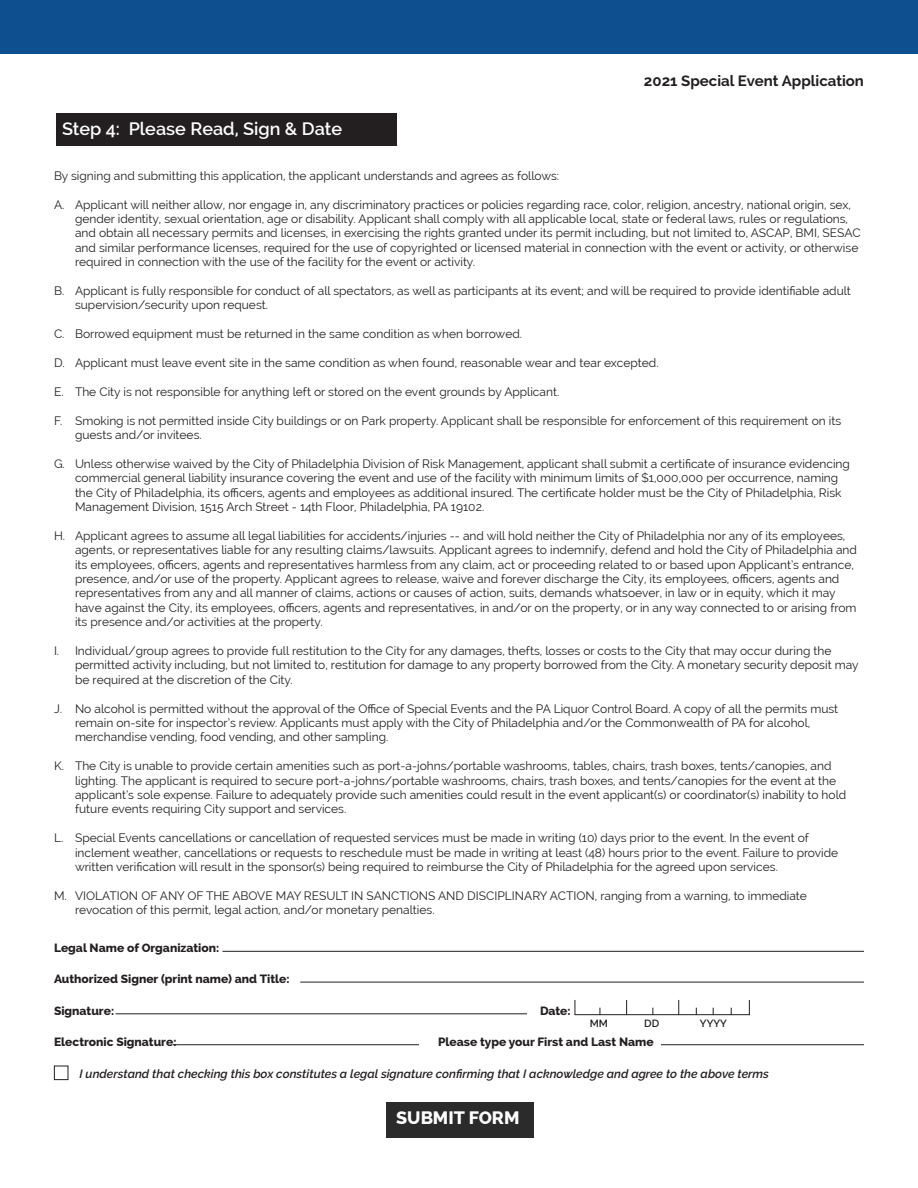
<style>
.page{position:relative;width:918px;height:1188px;background:#fff}
.page>*{position:absolute;margin:0;border:0;box-sizing:border-box;transform-origin:0 0}
.t1{font:600 18px "Raleway";color:#fff}
.t2{font:800 18px "Raleway";color:#fff}
.t3{font:700 15px "Raleway";color:#231f20}
.t4{font:12px/14.4px "Raleway";color:#231f20}
.t5{font:800 12px "Raleway";color:#231f20}
.t6{font:italic 600 12px "Raleway";color:#231f20}
.t7{font:600 10.5px "Raleway";color:#231f20}
</style>
<div class="page">
<div style="left:56px;top:113px;width:340px;height:32px;background:#231f20"></div>
<div style="left:0;top:0;width:918px;height:54px;background:#0e508f"></div>
<hr style="left:222px;top:951px;width:642px;height:1px;background:#231f20">
<hr style="left:300px;top:982px;width:564px;height:1px;background:#231f20">
<hr style="left:116px;top:1013px;width:411px;height:1px;background:#231f20">
<hr style="left:173px;top:1044px;width:246px;height:1px;background:#231f20">
<hr style="left:661px;top:1044px;width:203px;height:1px;background:#231f20">
<hr style="left:575px;top:1014px;width:175px;height:1px;background:#231f20">
<svg style="left:575px;top:1000px;width:1px;height:15px"></svg>
<svg style="left:626px;top:1000px;width:1px;height:14px"></svg>
<svg style="left:678px;top:1000px;width:1px;height:14px"></svg>
<svg style="left:749px;top:1000px;width:1px;height:15px"></svg>
<div style="left:54px;top:1066px;width:14px;height:14px;border:1px solid #231f20"></div>
<div style="left:386px;top:1102px;width:148px;height:35px;background:#2b2b2b"></div>
<p class="t3" style="left:644px;top:73px;width:222px">2021 Special Event Application</p>
<p class="t1" style="left:62px;top:118px;width:282px">Step 4: Please Read, Sign &amp; Date</p>
<p class="t4" style="left:54px;top:168px;width:507px">By signing and submitting this application, the applicant understands and agrees as follows:</p>
<p class="t4" style="left:75px;top:197px;width:787px;text-indent:-21px">A. Applicant will neither allow, nor engage in, any discriminatory practices or policies regarding race, color, religion, ancestry, national origin, sex, gender identity, sexual orientation, age or disability. Applicant shall comply with all applicable local, state or federal laws, rules or regulations, and obtain all necessary permits and licenses, in exercising the rights granted under its permit including, but not limited to, ASCAP, BMI, SESAC and similar performance licenses, required for the use of copyrighted or licensed material in connection with the event or activity, or otherwise required in connection with the use of the facility for the event or activity.</p>
<p class="t4" style="left:75px;top:284px;width:777px;text-indent:-21px">B. Applicant is fully responsible for conduct of all spectators, as well as participants at its event; and will be required to provide identifiable adult supervision/security upon request.</p>
<p class="t4" style="left:54px;top:327px;width:470px">C. Borrowed equipment must be returned in the same condition as when borrowed.</p>
<p class="t4" style="left:54px;top:356px;width:606px">D. Applicant must leave event site in the same condition as when found, reasonable wear and tear excepted.</p>
<p class="t4" style="left:54px;top:384px;width:507px">E. The City is not responsible for anything left or stored on the event grounds by Applicant.</p>
<p class="t4" style="left:75px;top:413px;width:768px;text-indent:-21px">F. Smoking is not permitted inside City buildings or on Park property. Applicant shall be responsible for enforcement of this requirement on its guests and/or invitees.</p>
<p class="t4" style="left:75px;top:456px;width:776px;text-indent:-21px">G. Unless otherwise waived by the City of Philadelphia Division of Risk Management, applicant shall submit a certificate of insurance evidencing commercial general liability insurance covering the event and use of the facility with minimum limits of $1,000,000 per occurrence, naming the City of Philadelphia, its officers, agents and employees as additional insured. The certificate holder must be the City of Philadelphia, Risk Management Division, 1515 Arch Street - 14th Floor, Philadelphia, PA 19102.</p>
<p class="t4" style="left:75px;top:528px;width:784px;text-indent:-21px">H. Applicant agrees to assume all legal liabilities for accidents/injuries ‑‑ and will hold neither the City of Philadelphia nor any of its employees, agents, or representatives liable for any resulting claims/lawsuits. Applicant agrees to indemnify, defend and hold the City of Philadelphia and its employees, officers, agents and representatives harmless from any claim, act or proceeding related to or based upon Applicant’s entrance, presence, and/or use of the property. Applicant agrees to release, waive and forever discharge the City, its employees, officers, agents and representatives from any and all manner of claims, actions or causes of action, suits, demands whatsoever, in law or in equity, which it may have against the City, its employees, officers, agents and representatives, in and/or on the property, or in any way connected to or arising from its presence and/or activities at the property.</p>
<p class="t4" style="left:75px;top:644px;width:785px;text-indent:-21px">I. Individual/group agrees to provide full restitution to the City for any damages, thefts, losses or costs to the City that may occur during the permitted activity including, but not limited to, restitution for damage to any property borrowed from the City. A monetary security deposit may be required at the discretion of the City.</p>
<p class="t4" style="left:75px;top:701px;width:765px;text-indent:-21px">J. No alcohol is permitted without the approval of the Office of Special Events and the PA Liquor Control Board. A copy of all the permits must remain on-site for inspector’s review. Applicants must apply with the City of Philadelphia and/or the Commonwealth of PA for alcohol, merchandise vending, food vending, and other sampling.</p>
<p class="t4" style="left:75px;top:759px;width:773px;text-indent:-21px">K. The City is unable to provide certain amenities such as port-a-johns/portable washrooms, tables, chairs, trash boxes, tents/canopies, and lighting. The applicant is required to secure port-a-johns/portable washrooms, chairs, trash boxes, and tents/canopies for the event at the applicant’s sole expense. Failure to adequately provide such amenities could result in the event applicant(s) or coordinator(s) inability to hold future events requiring City support and services.</p>
<p class="t4" style="left:75px;top:831px;width:765px;text-indent:-21px">L. Special Events cancellations or cancellation of requested services must be made in writing (10) days prior to the event. In the event of inclement weather, cancellations or requests to reschedule must be made in writing at least (48) hours prior to the event. Failure to provide written verification will result in the sponsor(s) being required to reimburse the City of Philadelphia for the agreed upon services.</p>
<p class="t4" style="left:75px;top:888px;width:733px;text-indent:-21px">M. VIOLATION OF ANY OF THE ABOVE MAY RESULT IN SANCTIONS AND DISCIPLINARY ACTION, ranging from a warning, to immediate revocation of this permit, legal action, and/or monetary penalties.</p>
<p class="t5" style="left:54px;top:941px;width:167px">Legal Name of Organization:</p>
<p class="t5" style="left:54px;top:972px;width:237px">Authorized Signer (print name) and Title:</p>
<p class="t5" style="left:54px;top:1004px;width:62px">Signature:</p>
<p class="t5" style="left:540px;top:1004px;width:32px">Date:</p>
<p class="t5" style="left:54px;top:1035px;width:124px">Electronic Signature:</p>
<p class="t5" style="left:438px;top:1035px;width:217px">Please type your First and Last Name</p>
<p class="t6" style="left:80px;top:1066px;width:691px">I understand that checking this box constitutes a legal signature confirming that I acknowledge and agree to the above terms</p>
<p class="t7" style="left:590px;top:1017px;width:20px">MM</p>
<p class="t7" style="left:644px;top:1017px;width:17px">DD</p>
<p class="t7" style="left:700px;top:1017px;width:28px">YYYY</p>
<p class="t2" style="left:396px;top:1108px;width:125px">SUBMIT FORM</p>
</div>
